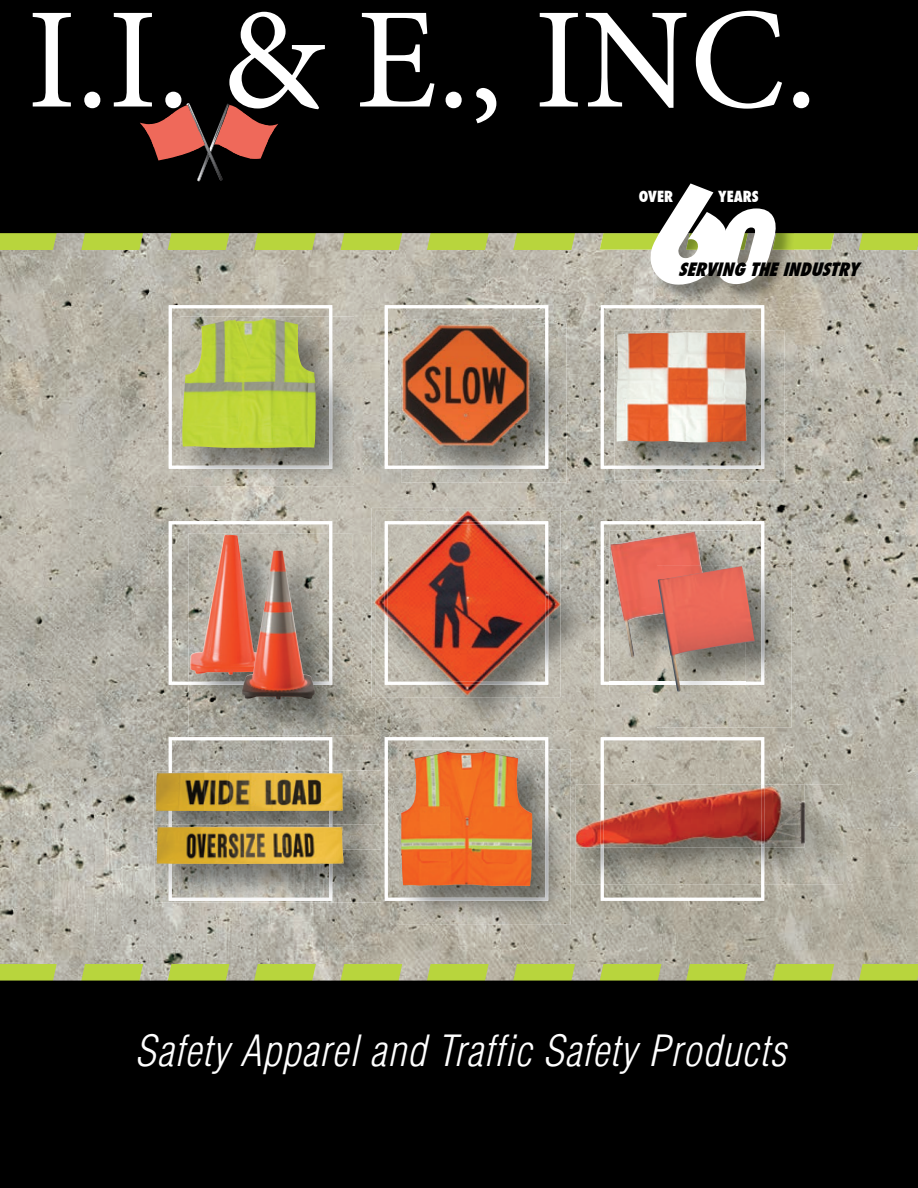
<style>
.page{position:relative;width:918px;height:1188px;background:#fff}
.page>*{position:absolute;margin:0;border:0;box-sizing:border-box;transform-origin:0 0}
.t1{font:144px "Minion Pro";color:#fff}
.t2{font:italic 144px "Bauhaus 93";color:#fff}
.t3{font:italic 300 condensed 42px "Helvetica";letter-spacing:.025em;color:#fff}
.t4{font:italic 800 condensed 18px "Futura";color:#000}
.t5{font:800 condensed 15px "Futura";color:#fff}
.s1{font-size:108px}
</style>
<div class="page">
<img style="left:0;top:250px;width:918px;height:714px">
<svg style="left:0;top:233px;width:653px;height:17px;background:#b6c95d"></svg>
<svg style="left:794px;top:233px;width:124px;height:17px;background:#b5cb56"></svg>
<svg style="left:0;top:964px;width:918px;height:17px;background:#b3c55b"></svg>
<svg style="left:601px;top:521px;width:163px;height:164px"></svg>
<svg style="left:169px;top:521px;width:163px;height:164px"></svg>
<svg style="left:601px;top:305px;width:163px;height:164px"></svg>
<svg style="left:385px;top:737px;width:163px;height:164px"></svg>
<svg style="left:601px;top:737px;width:163px;height:164px;background:#c0bcb0"></svg>
<svg style="left:169px;top:737px;width:163px;height:34px;background:#b6b4ac"></svg>
<img style="left:375px;top:511px;width:220px;height:219px">
<img style="left:372px;top:508px;width:189px;height:189px">
<img style="left:375px;top:511px;width:186px;height:186px">
<img style="left:385px;top:521px;width:163px;height:164px">
<img style="left:399px;top:750px;width:172px;height:174px">
<img style="left:399px;top:750px;width:149px;height:151px">
<img style="left:401px;top:751px;width:131px;height:135px">
<img style="left:188px;top:533px;width:164px;height:203px">
<img style="left:188px;top:533px;width:144px;height:152px">
<img style="left:190px;top:535px;width:79px;height:140px">
<img style="left:242px;top:551px;width:73px;height:149px">
<img style="left:575px;top:784px;width:268px;height:100px">
<img style="left:601px;top:847px;width:163px;height:37px">
<img style="left:576px;top:783px;width:229px;height:64px">
<img style="left:154px;top:771px;width:227px;height:79px">
<img style="left:169px;top:771px;width:163px;height:54px">
<img style="left:156px;top:773px;width:187px;height:38px">
<img style="left:610px;top:530px;width:135px;height:163px">
<img style="left:610px;top:682px;width:47px;height:3px">
<img style="left:610px;top:531px;width:91px;height:126px">
<div style="left:0;top:0;width:918px;height:233px;background:#000"></div>
<div style="left:0;top:981px;width:918px;height:207px;background:#000"></div>
<img style="left:155px;top:850px;width:226px;height:52px">
<img style="left:155px;top:825px;width:226px;height:25px">
<img style="left:156px;top:827px;width:188px;height:37px">
<img style="left:657px;top:565px;width:134px;height:163px">
<img style="left:745px;top:565px;width:19px;height:120px">
<img style="left:657px;top:565px;width:51px;height:49px">
<img style="left:658px;top:566px;width:97px;height:126px">
<img style="left:653px;top:186px;width:141px;height:117px">
<img style="left:653px;top:233px;width:8px;height:17px">
<img style="left:686px;top:233px;width:62px;height:17px">
<img style="left:773px;top:233px;width:21px;height:17px">
<img style="left:653px;top:232px;width:141px;height:1px">
<svg style="left:169px;top:305px;width:163px;height:164px"></svg>
<svg style="left:385px;top:305px;width:163px;height:164px"></svg>
<img style="left:615px;top:330px;width:170px;height:150px">
<img style="left:615px;top:330px;width:149px;height:139px">
<img style="left:616px;top:332px;width:131px;height:111px">
<img style="left:180px;top:317px;width:174px;height:169px">
<img style="left:180px;top:317px;width:152px;height:152px">
<img style="left:182px;top:317px;width:134px;height:131px">
<img style="left:401px;top:323px;width:165px;height:159px">
<img style="left:401px;top:323px;width:147px;height:146px">
<img style="left:401px;top:319px;width:131px;height:4px">
<img style="left:401px;top:323px;width:131px;height:127px">
<svg style="left:140px;top:103px;width:138px;height:79px;background:#5a2a25"></svg>
<h1 class="t1" style="left:27px;top:-36px;width:792px">I.I. &amp; E., INC.</h1>
<h1 class="t2" style="left:639px;top:153px;width:164px">6<span class="s1">0</span></h1>
<p class="t5" style="left:639px;top:186px;width:36px">OVER</p>
<p class="t5" style="left:718px;top:186px;width:42px">YEARS</p>
<p class="t4" style="left:678px;top:257px;width:188px">SERVINGTHEINDUSTRY</p>
<p class="t3" style="left:135px;top:1026px;width:653px">Safety Apparel and Traffic Safety Products</p>
</div>
